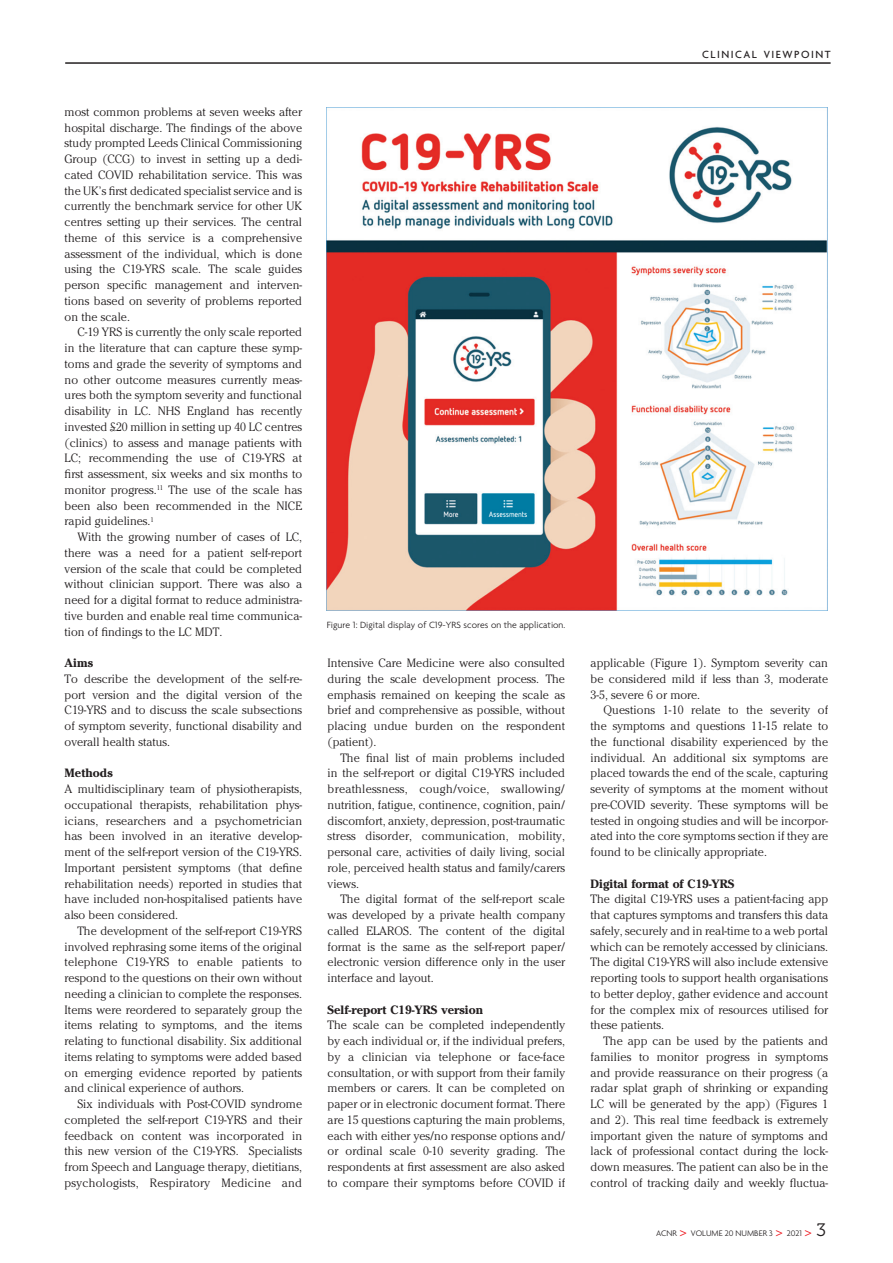
<style>
.page{position:relative;width:893px;height:1263px;background:#fff}
.page>*{position:absolute;margin:0;border:0;box-sizing:border-box;transform-origin:0 0}
.ID_Editorial_Body{font:300 12px/15.8px "Cheltenham";color:#231f20;text-align:justify}
.ID_Editorial_subhead{font:700 12px "Cheltenham";color:#231f20}
.t1{font:500 11.25px "Agenda";letter-spacing:.135em;color:#231f20}
.ID_Editorial_caption{font:300 9.75px "Agenda";color:#231f20}
.t2{font:300 8.7px "Agenda";color:#231f20}
.s1{font-family:"Museo 300";font-weight:400;font-size:13.5px;color:#ee1d23}
.s2{font-family:"Museo 300";font-weight:400;font-size:18px}
</style>
<div class="page">
<hr style="left:65px;top:62px;width:766px;height:2px;background:#231f20">
<img style="left:327px;top:107px;width:500px;height:503px">
<p class="ID_Editorial_Body" style="left:65px;top:104px;width:239px">most common problems at seven weeks after hospital discharge. The findings of the above study prompted Leeds Clinical Commissioning Group (CCG) to invest in setting up a dedi&shy;cated COVID rehabilitation service. This was the UK’s first dedicated specialist service and is currently the benchmark service for other UK centres setting up their services. The central theme of this service is a comprehensive assessment of the individual, which is done using the C19-YRS scale. The scale guides person specific management and interven&shy;tions based on severity of problems reported on the scale.</p>
<p class="ID_Editorial_Body" style="left:65px;top:324px;width:239px;text-indent:13px">C-19 YRS is currently the only scale reported in the literature that can capture these symp&shy;toms and grade the severity of symptoms and no other outcome measures currently meas&shy;ures both the symptom severity and functional disability in LC. NHS England has recently invested £20 million in setting up 40 LC centres (clinics) to assess and manage patients with LC; recommending the use of C19-YRS at first assessment, six weeks and six months to monitor progress.<sup>11</sup> The use of the scale has been also been recommended in the NICE rapid guidelines.<sup>1</sup></p>
<p class="ID_Editorial_Body" style="left:65px;top:529px;width:239px;text-indent:13px">With the growing number of cases of LC, there was a need for a patient self-report version of the scale that could be completed without clinician support. There was also a need for a digital format to reduce administra&shy;tive burden and enable real time communica&shy;tion of findings to the LC MDT.</p>
<p class="ID_Editorial_subhead" style="left:65px;top:656px;width:30px">Aims</p>
<p class="ID_Editorial_Body" style="left:65px;top:671px;width:239px">To describe the development of the self-re&shy;port version and the digital version of the C19-YRS and to discuss the scale subsections of symptom severity, functional disability and overall health status.</p>
<p class="ID_Editorial_subhead" style="left:65px;top:766px;width:50px">Methods</p>
<p class="ID_Editorial_Body" style="left:65px;top:781px;width:239px">A multidisciplinary team of physiotherapists, occupational therapists, rehabilitation phys&shy;icians, researchers and a psychometrician has been involved in an iterative develop&shy;ment of the self-report version of the C19-YRS.<br>Important persistent symptoms (that define rehabilitation needs) reported in studies that have included non-hospitalised patients have also been considered.</p>
<p class="ID_Editorial_Body" style="left:65px;top:923px;width:239px;text-indent:13px">The development of the self-report C19-YRS involved rephrasing some items of the original telephone C19-YRS to enable patients to respond to the questions on their own without needing a clinician to complete the responses.<br>Items were reordered to separately group the items relating to symptoms, and the items relating to functional disability. Six additional items relating to symptoms were added based on emerging evidence reported by patients and clinical experience of authors.</p>
<p class="ID_Editorial_Body" style="left:65px;top:1096px;width:239px;text-indent:13px">Six individuals with Post-COVID syndrome completed the self-report C19-YRS and their feedback on content was incorporated in this new version of the C19-YRS. Specialists from Speech and Language therapy, dietitians, psychologists, Respiratory Medicine and</p>
<p class="ID_Editorial_caption" style="left:327px;top:619px;width:240px">Figure 1: Digital display of C19-YRS scores on the application.</p>
<p class="ID_Editorial_Body" style="left:328px;top:655px;width:239px">Intensive Care Medicine were also consulted during the scale development process. The emphasis remained on keeping the scale as brief and comprehensive as possible, without placing undue burden on the respondent (patient).</p>
<p class="ID_Editorial_Body" style="left:328px;top:749px;width:239px;text-indent:13px">The final list of main problems included in the self-report or digital C19-YRS included breathlessness, cough/voice, swallowing/ nutrition, fatigue, continence, cognition, pain/ discomfort, anxiety, depression, post-traumatic stress disorder, communication, mobility, personal care, activities of daily living, social role, perceived health status and family/carers views.</p>
<p class="ID_Editorial_Body" style="left:328px;top:891px;width:239px;text-indent:13px">The digital format of the self-report scale was developed by a private health company called ELAROS. The content of the digital format is the same as the self-report paper/ electronic version difference only in the user interface and layout.</p>
<p class="ID_Editorial_subhead" style="left:328px;top:1002px;width:157px">Self-report C19-YRS version</p>
<p class="ID_Editorial_Body" style="left:328px;top:1017px;width:239px">The scale can be completed independently by each individual or, if the individual prefers, by a clinician via telephone or face-face consultation, or with support from their family members or carers. It can be completed on paper or in electronic document format. There are 15 questions capturing the main problems, each with either yes/no response options and/ or ordinal scale 0-10 severity grading. The respondents at first assessment are also asked to compare their symptoms before COVID if</p>
<p class="t1" style="left:702px;top:48px;width:130px">CLINICAL VIEWPOINT</p>
<p class="ID_Editorial_Body" style="left:591px;top:655px;width:239px">applicable (Figure 1). Symptom severity can be considered mild if less than 3, moderate 3-5, severe 6 or more.</p>
<p class="ID_Editorial_Body" style="left:591px;top:702px;width:239px;text-indent:13px">Questions 1-10 relate to the severity of the symptoms and questions 11-15 relate to the functional disability experienced by the individual. An additional six symptoms are placed towards the end of the scale, capturing severity of symptoms at the moment without pre-COVID severity. These symptoms will be tested in ongoing studies and will be incorpor&shy;ated into the core symptoms section if they are found to be clinically appropriate.</p>
<p class="ID_Editorial_subhead" style="left:591px;top:876px;width:145px">Digital format of C19-YRS</p>
<p class="ID_Editorial_Body" style="left:591px;top:891px;width:239px">The digital C19-YRS uses a patient-facing app that captures symptoms and transfers this data safely, securely and in real-time to a web portal which can be remotely accessed by clinicians.<br>The digital C19-YRS will also include extensive reporting tools to support health organisations to better deploy, gather evidence and account for the complex mix of resources utilised for these patients.</p>
<p class="ID_Editorial_Body" style="left:591px;top:1033px;width:239px;text-indent:13px">The app can be used by the patients and families to monitor progress in symptoms and provide reassurance on their progress (a radar splat graph of shrinking or expanding LC will be generated by the app) (Figures 1 and 2). This real time feedback is extremely important given the nature of symptoms and lack of professional contact during the lock&shy;down measures. The patient can also be in the control of tracking daily and weekly fluctua-</p>
<p class="t2" style="left:656px;top:1228px;width:171px">ACNR <span class="s1">&gt;</span> VOLUME 20 NUMBER 3 <span class="s1">&gt;</span> 2021 <span class="s1">&gt;</span> <span class="s2">3</span></p>
</div>
